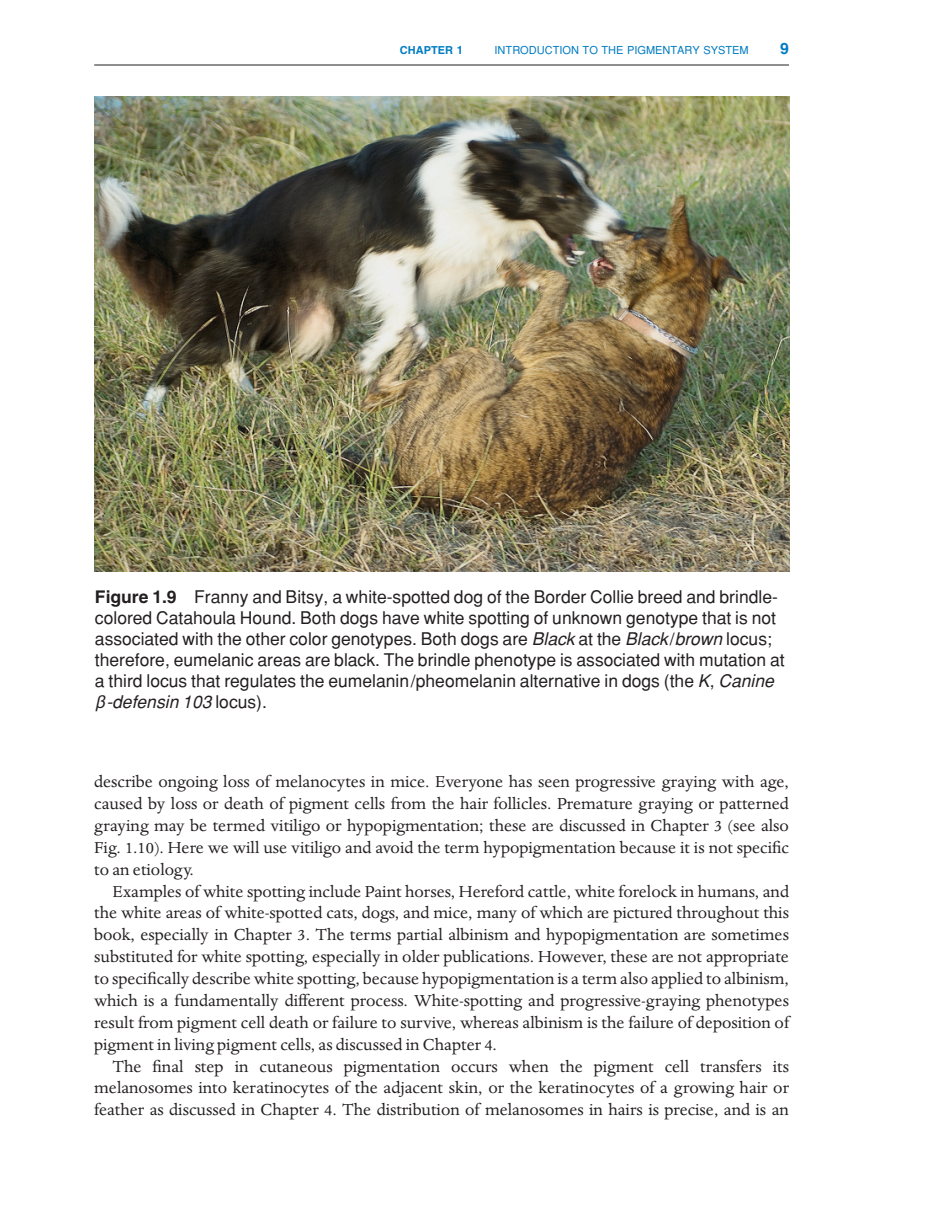
<style>
.page{position:relative;width:938px;height:1221px;background:#fff}
.page>*{position:absolute;margin:0;border:0;box-sizing:border-box;transform-origin:0 0}
.t1{font:18.38px/21.9px "Dante";color:#231f20;text-align:justify}
.t2{font:17.5px/21px "Helvetica";color:#231f20}
.t3{font:700 15.75px "Helvetica";color:#007cc2}
.t4{font:11.03px "Helvetica";color:#007cc2}
.t5{font:700 11.03px "Helvetica";color:#007cc2}
.s1{font-size:11.38px}
.s2{font-weight:700}
.s3{font-style:italic}
.s4{font-family:"Graph Helvetica Greek";font-weight:500;font-style:italic}
</style>
<div class="page">
<img style="left:94px;top:64px;width:696px;height:508px">
<p class="t5" style="left:400px;top:46px;width:65px">CHAPTER <span class="s1">1</span></p>
<p class="t4" style="left:494px;top:46px;width:256px">INTRODUCTION TO THE PIGMENTARY SYSTEM</p>
<p class="t3" style="left:780px;top:43px;width:10px">9</p>
<p class="t2" style="left:95px;top:588px;width:691px"><span class="s2">Figure 1.9</span> Franny and Bitsy, a white-spotted dog of the Border Collie breed and brindle&shy;colored Catahoula Hound. Both dogs have white spotting of unknown genotype that is not associated with the other color genotypes. Both dogs are <span class="s3">Black</span> at the <span class="s3">Black</span>/<span class="s3">brown</span>locus; therefore, eumelanic areas are black. The brindle phenotype is associated with mutation at a third locus that regulates the eumelanin/pheomelanin alternative in dogs (the <span class="s3">K</span>, <span class="s3">Canine </span><span class="s4">b</span> <span class="s3">-defensin 103</span> l o c u s ) .</p>
<p class="t1" style="left:94px;top:772px;width:696px">describe ongoing loss of melanocytes in mice. Everyone has seen progressive graying with age, caused by loss or death of pigment cells from the hair follicles. Premature graying or patterned graying may be termed vitiligo or hypopigmentation; these are discussed in Chapter 3 (see also Fig. 1.10). Here we will use vitiligo and avoid the term hypopigmentation because it is not specific to an etiology.</p>
<p class="t1" style="left:94px;top:881px;width:696px;text-indent:18px">Examples of white spotting include Paint horses, Hereford cattle, white forelock in humans, and the white areas of white-spotted cats, dogs, and mice, many of which are pictured throughout this book, especially in Chapter 3. The terms partial albinism and hypopigmentation are sometimes substituted for white spotting, especially in older publications. However, these are not appropriate to specifically describe white spotting, because hypopigmentation is a term also applied to albinism, which is a fundamentally different process. White-spotting and progressive-graying phenotypes result from pigment cell death or failure to survive, whereas albinism is the failure of deposition of pigment in living pigment cells, as discussed in Chapter 4.</p>
<p class="t1" style="left:94px;top:1056px;width:696px;text-indent:18px">The final step in cutaneous pigmentation occurs when the pigment cell transfers its melanosomes into keratinocytes of the adjacent skin, or the keratinocytes of a growing hair or feather as discussed in Chapter 4. The distribution of melanosomes in hairs is precise, and is an</p>
</div>
